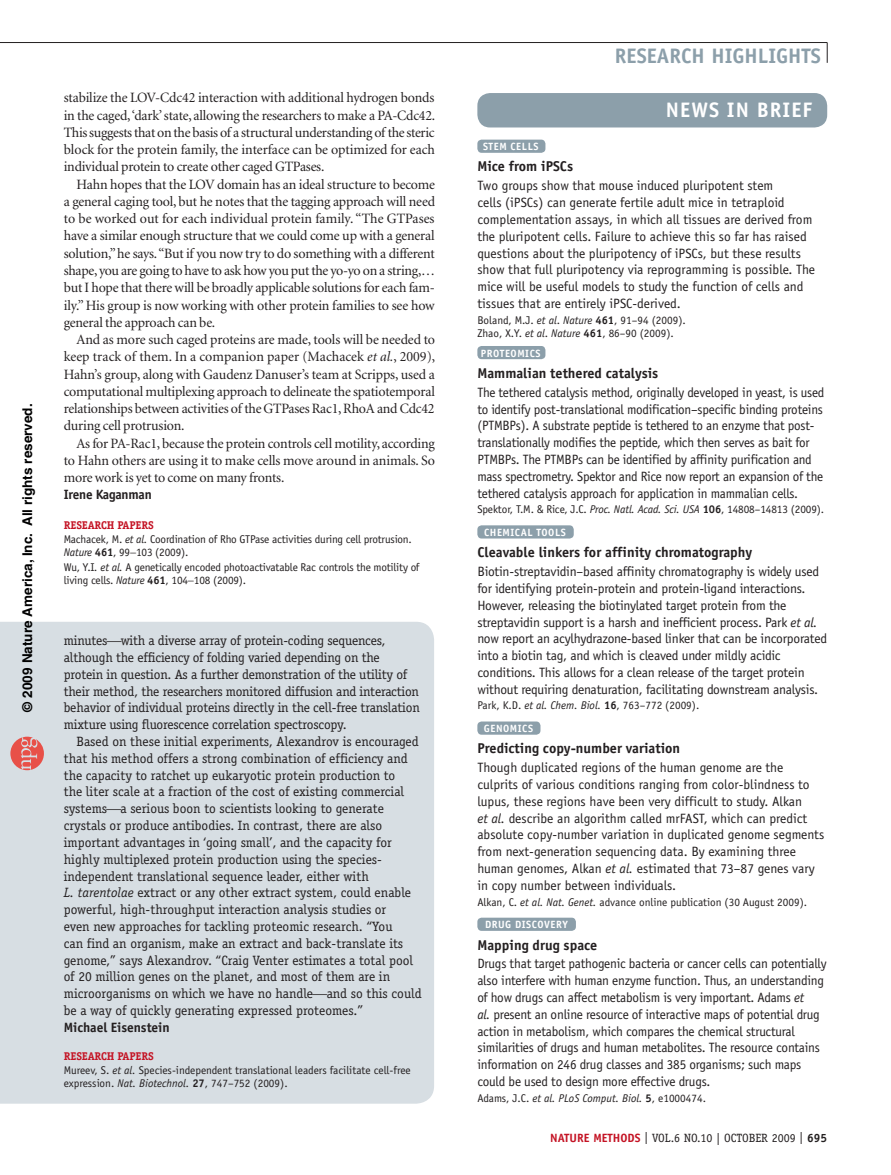
<style>
.page{position:relative;width:891px;height:1175px;background:#fff}
.page>*{position:absolute;margin:0;border:0;box-sizing:border-box;transform-origin:0 0}
.t1{font:700 21px "Officina Sans";color:#8c9faa}
.t2{font:700 21px "Officina Sans";letter-spacing:.05em;color:#fff}
.t3{font:14.25px/17.2px "Minion";letter-spacing:-.015em;color:#231f20;text-align:justify}
.t4{font:700 14.25px "Officina Sans";color:#231f20}
.t5{font:13.5px/16.8px "Officina Sans";letter-spacing:-.015em;color:#231f20}
.t6{font:13.5px/16.8px "Officina Serif";color:#231f20}
.t7{font:700 13.5px "Helvetica";color:#000}
.t8{font:700 13.5px "Officina Sans";color:#231f20}
.t9{font:12px "Officina Serif";color:#231f20}
.t10{font:11.25px/13.2px "Officina Sans";letter-spacing:-.015em;color:#231f20}
.t11{font:italic 11.25px "Officina Sans";color:#231f20}
.t12{font:700 11.25px "Officina Serif";letter-spacing:-.015em;color:#c41324}
.t13{font:700 10.5px "Officina Sans";letter-spacing:.05em;color:#fff}
.s1{font-style:italic}
.s2{font-weight:700}
.s3{font-style:normal}
.s4{font-weight:700;font-style:normal}
.s5{font-family:"Officina Sans";font-weight:700;color:#c41324}
.s6{font-family:"Officina Sans";font-weight:700}
</style>
<div class="page">
<hr style="left:0;top:42px;width:827px;height:1px;background:#231f20">
<svg style="left:827px;top:43px;width:1px;height:20px"></svg>
<div style="left:0;top:622px;width:434px;height:481px;background:#d7dee3"></div>
<div style="left:477px;top:93px;width:350px;height:34px;background:#8c9faa;border-radius:13px"></div>
<div style="left:477px;top:140px;width:68px;height:13px;background:#8c9faa;border-radius:4px"></div>
<div style="left:477px;top:346px;width:68px;height:13px;background:#8c9faa;border-radius:4px"></div>
<div style="left:477px;top:525px;width:97px;height:13px;background:#8c9faa;border-radius:4px"></div>
<div style="left:477px;top:721px;width:63px;height:13px;background:#8c9faa;border-radius:4px"></div>
<div style="left:477px;top:917px;width:99px;height:13px;background:#8c9faa;border-radius:4px"></div>
<svg style="left:10px;top:736px;width:34px;height:34px"></svg>
<svg style="left:107px;top:641px;width:15px;height:1px"></svg>
<svg style="left:106px;top:809px;width:15px;height:1px"></svg>
<svg style="left:312px;top:994px;width:15px;height:1px"></svg>
<p class="t7" style="left:22px;top:711px;width:309px;rotate:-90deg">© 2009 Nature America, Inc. All rights reserved.</p>
<p class="t3" style="left:64px;top:90px;width:373px">stabilize the LOV-Cdc42 interaction with additional hydrogen bonds in the caged, ‘dark’ state, allowing the researchers to make a PA-Cdc42.<br>This suggests that on the basis of a structural understanding of the steric block for the protein family, the interface can be optimized for each individual protein to create other caged GTPases.</p>
<p class="t3" style="left:64px;top:176px;width:373px;text-indent:13px">Hahn hopes that the LOV domain has an ideal structure to become a general caging tool, but he notes that the tagging approach will need to be worked out for each individual protein family. “The GTPases have a similar enough structure that we could come up with a general solution,” he says. “But if you now try to do something with a different shape, you are going to have to ask how you put the yo-yo on a string,… but I hope that there will be broadly applicable solutions for each fam&shy;ily.” His group is now working with other protein families to see how general the approach can be.</p>
<p class="t3" style="left:64px;top:331px;width:373px;text-indent:13px">And as more such caged proteins are made, tools will be needed to keep track of them. In a companion paper (Machacek <span class="s1">et al.</span>, 2009), Hahn’s group, along with Gaudenz Danuser’s team at Scripps, used a computational multiplexing approach to delineate the spatiotemporal relationships between activities of the GTPases Rac1, RhoA and Cdc42 during cell protrusion.</p>
<p class="t3" style="left:64px;top:435px;width:373px;text-indent:13px">As for PA-Rac1, because the protein controls cell motility, according to Hahn others are using it to make cells move around in animals. So more work is yet to come on many fronts.</p>
<p class="t8" style="left:64px;top:486px;width:90px">Irene Kaganman</p>
<p class="t12" style="left:64px;top:518px;width:92px">RESEARCH PAPERS</p>
<p class="t10" style="left:64px;top:532px;width:350px">Machacek, M. <span class="s1">et al.</span> Coordination of Rho GTPase activities during cell protrusion.<br><span class="s1">Nature</span> <span class="s2">461</span>, 99−103 (2009).</p>
<p class="t10" style="left:64px;top:561px;width:357px">Wu, Y.I<span class="s1">. et al.</span> A genetically encoded photoactivatable Rac controls the motility of living cells. <span class="s1">Nature</span> <span class="s2">461</span>, 104−108 (2009).</p>
<p class="t6" style="left:64px;top:632px;width:358px">minutes with a diverse array of protein-coding sequences, although the efficiency of folding varied depending on the protein in question. As a further demonstration of the utility of their method, the researchers monitored diffusion and interaction behavior of individual proteins directly in the cell-free translation mixture using fluorescence correlation spectroscopy.</p>
<p class="t6" style="left:64px;top:733px;width:359px;text-indent:13px">Based on these initial experiments, Alexandrov is encouraged that his method offers a strong combination of efficiency and the capacity to ratchet up eukaryotic protein production to<br>the liter scale at a fraction of the cost of existing commercial systems a serious boon to scientists looking to generate crystals or produce antibodies. In contrast, there are also important advantages in ‘going small’, and the capacity for highly multiplexed protein production using the species&shy;independent translational sequence leader, either with<br><span class="s1">L. tarentolae</span> extract or any other extract system, could enable powerful, high-throughput interaction analysis studies or<br>even new approaches for tackling proteomic research. “You<br>can find an organism, make an extract and back-translate its genome,” says Alexandrov. “Craig Venter estimates a total pool of 20 million genes on the planet, and most of them are in microorganisms on which we have no handle and so this could be a way of quickly generating expressed proteomes.”</p>
<p class="t8" style="left:64px;top:1019px;width:107px">Michael Eisenstein</p>
<p class="t12" style="left:64px;top:1049px;width:14px">RESEARCH</p>
<p class="t12" style="left:117px;top:1049px;width:13px">PAPERS</p>
<p class="t10" style="left:64px;top:1063px;width:349px">Mureev, S. <span class="s1">et al.</span> Species-independent translational leaders facilitate cell-free expression. <span class="s1">Nat. Biotechnol.</span> <span class="s2">27</span>, 747–752 (2009).</p>
<h1 class="t1" style="left:615px;top:43px;width:207px">research highlights</h1>
<h1 class="t2" style="left:666px;top:97px;width:148px">news in brief</h1>
<p class="t13" style="left:483px;top:140px;width:57px">stem cells</p>
<p class="t4" style="left:477px;top:158px;width:97px">Mice from iPSCs</p>
<p class="t5" style="left:477px;top:177px;width:339px">Two groups show that mouse induced pluripotent stem<br>cells (iPSCs) can generate fertile adult mice in tetraploid complementation assays, in which all tissues are derived from the pluripotent cells. Failure to achieve this so far has raised questions about the pluripotency of iPSCs, but these results show that full pluripotency via reprogramming is possible. The mice will be useful models to study the function of cells and tissues that are entirely iPSC-derived.</p>
<p class="t10" style="left:477px;top:313px;width:210px">Boland, M.J. <span class="s1">et al</span>. <span class="s1">Nature</span> <span class="s2">461</span>, 91–94 (2009).<br>Zhao, X.Y. <span class="s1">et al</span>. <span class="s1">Nature</span> <span class="s2">461</span>, 86–90 (2009).</p>
<p class="t13" style="left:481px;top:347px;width:61px">proteomics</p>
<p class="t4" style="left:477px;top:364px;width:182px">Mammalian tethered catalysis</p>
<p class="t5" style="left:477px;top:384px;width:349px">The tethered catalysis method, originally developed in yeast, is used to identify post-translational modification–specific binding proteins (PTMBPs). A substrate peptide is tethered to an enzyme that post&shy;translationally modifies the peptide, which then serves as bait for PTMBPs. The PTMBPs can be identified by affinity purification and mass spectrometry. Spektor and Rice now report an expansion of the tethered catalysis approach for application in mammalian cells.</p>
<p class="t10" style="left:477px;top:503px;width:348px">Spektor, T.M. &amp; Rice, J.C. <span class="s1">Proc. Natl. Acad. Sci. USA</span> <span class="s2">106</span>, 14808–14813 (2009).</p>
<p class="t13" style="left:484px;top:525px;width:83px">chemical tools</p>
<p class="t4" style="left:477px;top:543px;width:276px">Cleavable linkers for affinity chromatography</p>
<p class="t5" style="left:477px;top:563px;width:351px">Biotin-streptavidin–based affinity chromatography is widely used for identifying protein-protein and protein-ligand interactions.<br>However, releasing the biotinylated target protein from the streptavidin support is a harsh and inefficient process. Park <span class="s1">et al. </span>now report an acylhydrazone-based linker that can be incorporated into a biotin tag, and which is cleaved under mildly acidic conditions. This allows for a clean release of the target protein without requiring denaturation, facilitating downstream analysis.</p>
<p class="t10" style="left:477px;top:699px;width:224px">Park, K.D. <span class="s1">et al. Chem. Biol.</span> <span class="s2">16</span>, 763–772 (2009).</p>
<p class="t13" style="left:484px;top:721px;width:51px">genomics</p>
<p class="t4" style="left:477px;top:739px;width:204px">Predicting copy-number variation</p>
<p class="t5" style="left:477px;top:759px;width:348px">Though duplicated regions of the human genome are the culprits of various conditions ranging from color-blindness to lupus, these regions have been very difficult to study. Alkan<br><span class="s1">et al.</span> describe an algorithm called mrFAST, which can predict absolute copy-number variation in duplicated genome segments from next-generation sequencing data. By examining three human genomes, Alkan <span class="s1">et al.</span> estimated that 73–87 genes vary in copy number between individuals.</p>
<p class="t10" style="left:477px;top:895px;width:331px">Alkan, C. <span class="s1">et al. Nat. Genet.</span> advance online publication (30 August 2009).</p>
<p class="t13" style="left:485px;top:917px;width:84px">drug discovery</p>
<p class="t4" style="left:477px;top:935px;width:121px">Mapping drug space</p>
<p class="t5" style="left:477px;top:955px;width:351px">Drugs that target pathogenic bacteria or cancer cells can potentially also interfere with human enzyme function. Thus, an understanding of how drugs can affect metabolism is very important. Adams <span class="s1">et<br>al.</span> present an online resource of interactive maps of potential drug action in metabolism, which compares the chemical structural similarities of drugs and human metabolites. The resource contains information on 246 drug classes and 385 organisms; such maps could be used to design more effective drugs.</p>
<p class="t11" style="left:477px;top:1091px;width:230px"><span class="s3">Adams, J.C.</span> et al. PLoS Comput. Biol. <span class="s4">5</span><span class="s3">, e1000474.</span></p>
<p class="t9" style="left:550px;top:1131px;width:279px"><span class="s5">nature methods</span> | VOL.6 NO.10 | OCTOBER 2009 | <span class="s6">695</span></p>
</div>
